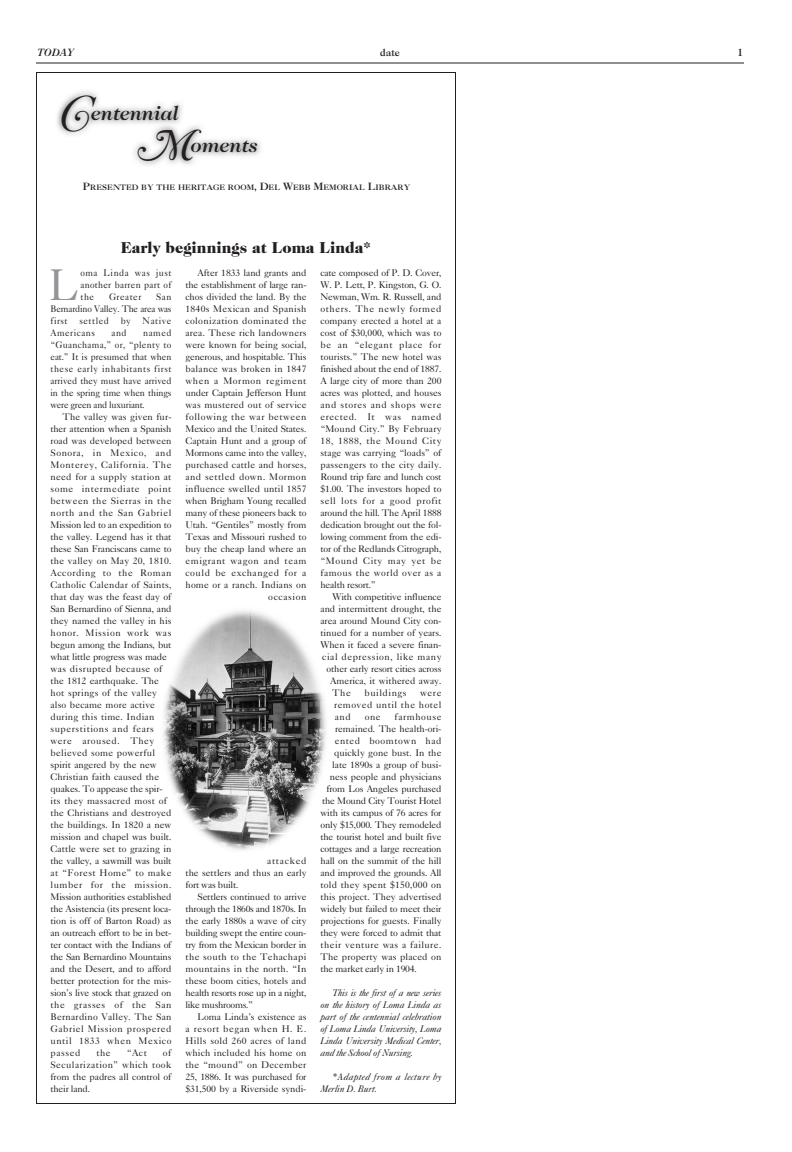
<style>
.page{position:relative;width:792px;height:1152px;background:#fff}
.page>*{position:absolute;margin:0;border:0;box-sizing:border-box;transform-origin:0 0}
.t1{font:45px "Caslon Italic With Swashes Plain";color:#231f20}
.t2{font:44.4px "Caslon Five Forty";color:#939598;scale:.95 1}
.t3{font:italic 500 20px "Caslon Two Twenty Four";color:#231f20}
.t4{font:900 16px "Caslon Two Twenty Four";color:#231f20}
.t5{font:italic 10px "Caslon Three";color:#231f20}
.t6{font:10px "Caslon Three";color:#231f20}
.t7{font:9.6px/12px "Caslon Five Forty";letter-spacing:-.005em;color:#231f20;text-align:justify}
.t8{font:9.6px/12px "Caslon Five Forty";letter-spacing:-.005em;color:#231f20;text-align:justify;scale:.95 1}
.t9{font:italic 9.6px/12px "Caslon Five Forty";letter-spacing:-.02em;color:#231f20;text-align:justify}
.t10{font:9.6px "Caslon Five Forty";letter-spacing:.055em;color:#231f20}
.t11{font:italic 9.6px/12px "Caslon Five Forty";letter-spacing:.03em;color:#231f20}
.t12{font:9.6px "Caslon Five Forty";letter-spacing:.04em;color:#231f20}
.t13{font:9.6px "Caslon Five Forty";letter-spacing:.02em;color:#231f20}
.t14{font:9.6px "Caslon Five Forty";letter-spacing:.015em;color:#231f20}
.t15{font:9.6px "Caslon Five Forty";letter-spacing:.055em;color:#231f20;scale:.95 1}
.t16{font:7.5px "Caslon Three";color:#231f20}
.s1{font-size:10px}
</style>
<div class="page">
<hr style="left:36px;top:62px;width:708px;height:2px;background:#231f20">
<img style="left:163px;top:610px;width:163px;height:240px">
<img style="left:57px;top:91px;width:204px;height:75px">
<p class="t5" style="left:37px;top:49px;width:39px">TODAY</p>
<p class="t6" style="left:380px;top:49px;width:21px">date</p>
<p class="t6" style="left:737px;top:49px;width:7px">1</p>
<h1 class="t1" style="left:60px;top:96px;width:34px">≤</h1>
<h3 class="t3" style="left:90px;top:106px;width:89px">entennial</h3>
<h1 class="t1" style="left:136px;top:130px;width:62px">≠</h1>
<h3 class="t3" style="left:190px;top:138px;width:68px">oments</h3>
<p class="t16" style="left:83px;top:185px;width:329px"><span class="s1">P</span>RESENTED BY THE HERITAGE ROOM<span class="s1">, D</span>EL <span class="s1">W</span>EBB <span class="s1">M</span>EMORIAL <span class="s1">L</span>IBRARY</p>
<h3 class="t4" style="left:121px;top:241px;width:252px">Early beginnings at Loma Linda*</h3>
<h2 class="t2" style="left:49px;top:269px;width:34px">L</h2>
<p class="t8" style="left:80px;top:268px;width:97px">oma Linda was just another barren part of the</p>
<p class="t8" style="left:51px;top:292px;width:129px;text-indent:106px">San Bernardino Valley. The area was first settled by Native Americans</p>
<p class="t15" style="left:109px;top:293px;width:36px">Greater</p>
<p class="t8" style="left:51px;top:328px;width:129px;text-indent:93px">named “Guanchama,” or, “plenty to eat.” It is presumed that when these early inhabitants first arrived they must have arrived in the spring time when things were green and luxuriant.</p>
<p class="t7" style="left:50px;top:412px;width:123px;text-align:left;text-indent:12px">The valley was given fur&shy;ther attention when a Spanish road was developed between<br>Sonora, in Mexico, and<br>Monterey, California. The need for a supply station at some intermediate point between the Sierras in the north and the San Gabriel<br>Mission led to an expedition to the valley. Legend has it that these San Franciscans came to the valley on May 20, 1810.<br>According to the Roman<br>Catholic Calendar of Saints, that day was the feast day of<br>San Bernardino of Sienna, and they named the valley in his honor. Mission work was begun among the Indians, but what little progress was made was disrupted because of the 1812 earthquake. The hot springs of the valley also became more active during this time. Indian superstitions and fears were aroused. They believed some powerful spirit angered by the new<br>Christian faith caused the quakes. To appease the spir&shy;its they massacred most of the Christians and destroyed the buildings. In 1820 a new mission and chapel was built.<br>Cattle were set to grazing in the valley, a sawmill was built at “Forest Home” to make lumber for the mission.<br>Mission authorities established the Asistencia (its present loca&shy;tion is off of Barton Road) as an outreach effort to be in bet&shy;ter contact with the Indians of the San Bernardino Mountains and the Desert, and to afford better protection for the mis&shy;sion’s live stock that grazed on the grasses of the San<br>Bernardino Valley. The San<br>Gabriel Mission prospered until 1833 when Mexico passed</p>
<p class="t8" style="left:111px;top:328px;width:17px">and</p>
<p class="t7" style="left:96px;top:1048px;width:16px">the</p>
<p class="t7" style="left:127px;top:1048px;width:22px">“Act</p>
<p class="t7" style="left:50px;top:1048px;width:123px;text-indent:112px">of Secularization” which took from the padres all control of their land.</p>
<p class="t7" style="left:186px;top:268px;width:123px;text-align:right">After 1833 land grants and the establishment of large ran&shy;chos divided the land. By the<br>1840s Mexican and Spanish colonization dominated the area. These rich landowners were known for being social, generous, and hospitable. This balance was broken in 1847 when a Mormon regiment under Captain Jefferson Hunt was mustered out of service following the war between<br>Mexico and the United States.<br>Captain Hunt and a group of<br>Mormons came into the valley, purchased cattle and horses, and settled down. Mormon influence swelled until 1857 when Brigham Young recalled many of these pioneers back to<br>Utah. “Gentiles” mostly from<br>Texas and Missouri rushed to buy the cheap land where an emigrant wagon and team could be exchanged for a home or a ranch. Indians on occasion</p>
<p class="t7" style="left:186px;top:856px;width:122px;text-indent:82px">attacked the settlers and thus an early fort was built.</p>
<p class="t7" style="left:186px;top:892px;width:123px;text-indent:12px">Settlers continued to arrive through the 1860s and 1870s. In the early 1880s a wave of city building swept the entire coun&shy;try from the Mexican border in the south to the Tehachapi mountains in the north. “In these boom cities, hotels and health resorts rose up in a night, like mushrooms.”</p>
<p class="t7" style="left:186px;top:1012px;width:123px;text-indent:12px">Loma Linda’s existence as a resort began when H. E.<br>Hills sold 260 acres of land which included his home on the “mound” on December 25, 1886. It was purchased for $31,500 by a Riverside syndi-</p>
<p class="t7" style="left:320px;top:268px;width:123px">cate composed of P. D. Cover, W. P. Lett, P. Kingston, G. O.<br>Newman, Wm. R. Russell, and others. The newly formed company erected a hotel at a cost of $30,000, which was to be an “elegant place for tourists.” The new hotel was finished about the end of 1887.<br>A large city of more than 200 acres was plotted, and houses and stores and shops were erected. It was named “Mound City.” By February 18, 1888, the Mound City stage was carrying “loads” of passengers to the city daily.<br>Round trip fare and lunch cost $1.00. The investors hoped to sell lots for a good profit around the hill. The April 1888 dedication brought out the fol&shy;lowing comment from the edi&shy;tor of the Redlands Citrograph, “Mound City may yet be famous the world over as a health resort.”</p>
<p class="t7" style="left:332px;top:592px;width:111px">With competitive influence</p>
<p class="t7" style="left:320px;top:604px;width:123px">and intermittent drought, the</p>
<p class="t7" style="left:320px;top:616px;width:122px">area around Mound City con-</p>
<p class="t7" style="left:320px;top:628px;width:122px">tinued for a number of years.</p>
<p class="t7" style="left:320px;top:640px;width:123px">When it faced a severe finan-</p>
<p class="t10" style="left:322px;top:653px;width:121px">cial depression, like many</p>
<p class="t7" style="left:327px;top:664px;width:116px">other early resort cities across</p>
<p class="t7" style="left:330px;top:676px;width:113px">America, it withered away.</p>
<p class="t7" style="left:332px;top:688px;width:20px">The</p>
<p class="t10" style="left:365px;top:689px;width:44px">buildings</p>
<p class="t7" style="left:334px;top:688px;width:109px;text-indent:86px">were removed until the hotel and</p>
<p class="t7" style="left:365px;top:712px;width:17px">one</p>
<p class="t10" style="left:395px;top:713px;width:48px">farmhouse</p>
<p class="t7" style="left:335px;top:724px;width:108px">remained. The health-ori-</p>
<p class="t10" style="left:335px;top:737px;width:108px">ented boomtown had</p>
<p class="t7" style="left:334px;top:748px;width:109px">quickly gone bust. In the</p>
<p class="t7" style="left:332px;top:760px;width:111px">late 1890s a group of busi-</p>
<p class="t7" style="left:330px;top:772px;width:113px">ness people and physicians</p>
<p class="t7" style="left:327px;top:784px;width:116px">from Los Angeles purchased</p>
<p class="t7" style="left:322px;top:796px;width:121px">the Mound City Tourist Hotel</p>
<p class="t7" style="left:321px;top:808px;width:123px">with its campus of 76 acres for</p>
<p class="t7" style="left:321px;top:820px;width:123px">only $15,000. They remodeled</p>
<p class="t7" style="left:321px;top:832px;width:123px">the tourist hotel and built five</p>
<p class="t7" style="left:321px;top:844px;width:123px">cottages and a large recreation</p>
<p class="t7" style="left:321px;top:856px;width:122px">hall on the summit of the hill</p>
<p class="t7" style="left:321px;top:868px;width:122px">and improved the grounds. All</p>
<p class="t13" style="left:321px;top:881px;width:123px">told they spent $150,000 on</p>
<p class="t7" style="left:321px;top:892px;width:123px">this project. They advertised</p>
<p class="t7" style="left:321px;top:904px;width:123px">widely but failed to meet their</p>
<p class="t7" style="left:321px;top:916px;width:123px">projections for guests. Finally</p>
<p class="t7" style="left:321px;top:928px;width:123px">they were forced to admit that</p>
<p class="t12" style="left:321px;top:941px;width:123px">their venture was a failure.</p>
<p class="t14" style="left:321px;top:953px;width:123px">The property was placed on</p>
<p class="t7" style="left:321px;top:964px;width:98px">the market early in 1904.</p>
<p class="t9" style="left:320px;top:988px;width:123px;text-indent:12px">This is the first of a new series on the history of Loma Linda as part of the centennial celebration of Loma Linda University, Loma Linda University Medical Center, and the School of Nursing.</p>
<p class="t11" style="left:320px;top:1072px;width:123px;text-indent:12px">*Adapted from a lecture by<br>Merlin D. Burt.</p>
</div>
